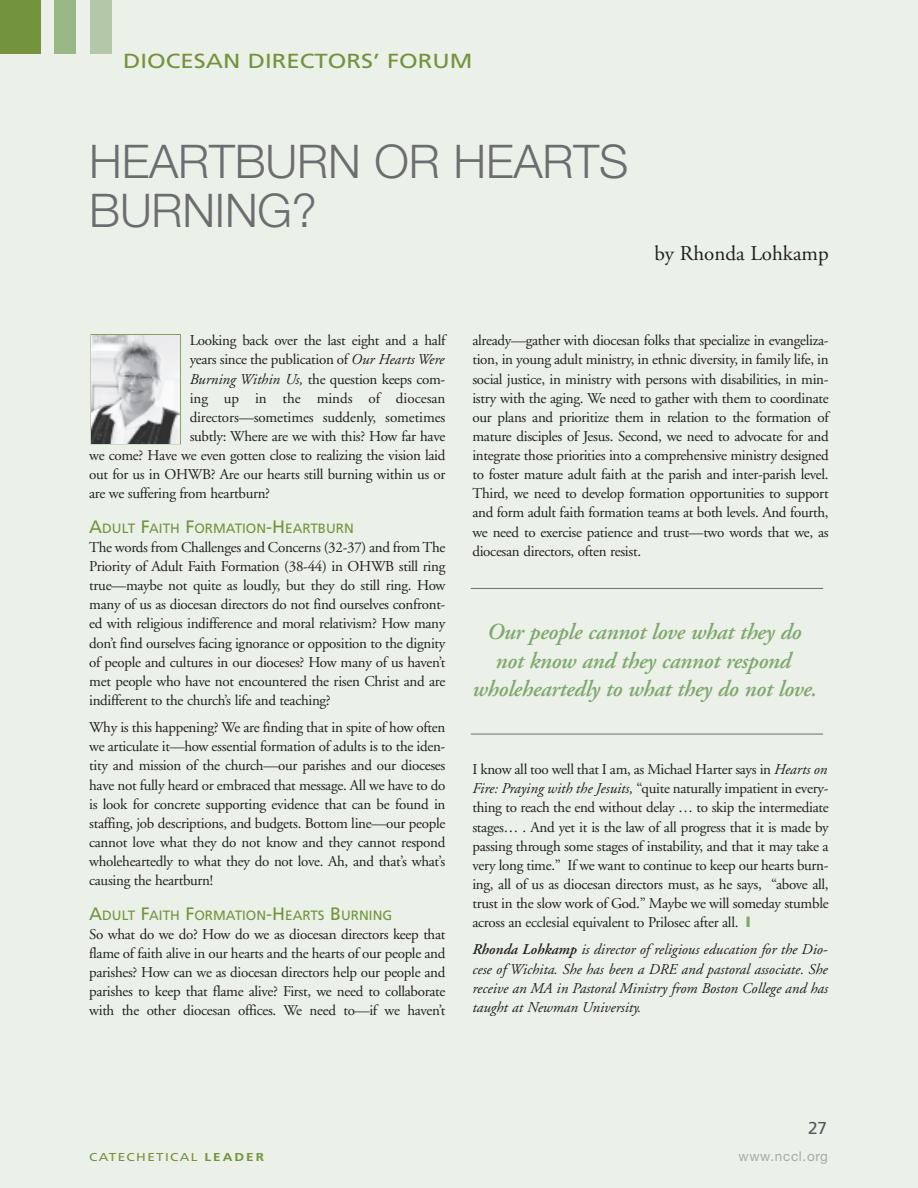
<style>
.page{position:relative;width:918px;height:1188px;background:#ebf1e8}
.page>*{position:absolute;margin:0;border:0;box-sizing:border-box;transform-origin:0 0}
.t1{font:46.5px/49.5px "Helvetica Neue Light TT";letter-spacing:-.005em;color:#6c6d70}
.t2{font:italic 600 22.8px/28.5px "Adobe Garamond";letter-spacing:-.015em;color:#80a86f;text-align:center}
.t3{font:21px "Adobe Garamond";color:#231f20}
.t4{font:20.4px "Frutiger";color:#73933d;scale:1.18 1}
.t5{font:17.25px "Frutiger";color:#57585a}
.t6{font:15px/19.2px "Adobe Garamond";letter-spacing:-.02em;color:#231f20;text-align:justify}
.t7{font:italic 15px/19.2px "Adobe Garamond";color:#231f20;text-align:justify}
.t8{font:15px "Adobe Garamond";color:#231f20}
.t9{font:13.5px "Frutiger";color:#73933d}
.t10{font:13.5px "Helvetica Neue";letter-spacing:.05em;color:#a8a9ad}
.t11{font:11.55px "Frutiger";letter-spacing:.1em;color:#73933d;scale:1.18 1}
.s1{font-style:italic}
.s2{font-size:18px}
.s3{color:#80a86f}
.s4{font-weight:600}
.s5{font-weight:700}
</style>
<div class="page">
<div style="left:54px;top:0;width:22px;height:54px;background:#97b786"></div>
<div style="left:0;top:0;width:40px;height:54px;background:#73933d"></div>
<div style="left:90px;top:0;width:22px;height:54px;background:#b3c9a5"></div>
<div style="left:91px;top:334px;width:90px;height:110px;border:1px solid #73933d"></div>
<img style="left:92px;top:335px;width:88px;height:108px">
<hr style="left:471px;top:588px;width:352px;height:1px;background:#6c6d70">
<hr style="left:471px;top:734px;width:352px;height:1px;background:#6c6d70">
<h3 class="t4" style="left:123px;top:53px;width:298px">DIOCESAN DIRECTORS’ FORUM</h3>
<h1 class="t1" style="left:89px;top:136px;width:541px">HEARTBURN OR HEARTS<br>BURNING?</h1>
<h3 class="t3" style="left:654px;top:245px;width:176px">by Rhonda Lohkamp</h3>
<p class="t6" style="left:190px;top:332px;width:257px">Looking back over the last eight and a half</p>
<p class="t6" style="left:190px;top:351px;width:256px">years since the publication of <span class="s1">Our Hearts Were</span></p>
<p class="t6" style="left:190px;top:371px;width:257px"><span class="s1">Burning Within Us,</span> the question keeps com-</p>
<p class="t8" style="left:190px;top:392px;width:257px">ing up in the minds of diocesan</p>
<p class="t6" style="left:190px;top:409px;width:257px">directors—sometimes suddenly, sometimes</p>
<p class="t6" style="left:190px;top:428px;width:257px">subtly: Where are we with this? How far have</p>
<p class="t6" style="left:89px;top:447px;width:358px">we come? Have we even gotten close to realizing the vision laid</p>
<p class="t6" style="left:89px;top:466px;width:358px">out for us in OHWB? Are our hearts still burning within us or</p>
<p class="t6" style="left:89px;top:485px;width:182px">are we suffering from heartburn?</p>
<p class="t9" style="left:89px;top:523px;width:266px"><span class="s2">A</span>DULT <span class="s2">F</span>AITH <span class="s2">F</span>ORMATION<span class="s2">-H</span>EARTBURN</p>
<p class="t6" style="left:89px;top:539px;width:358px">The words from Challenges and Concerns (32-37) and from The Priority of Adult Faith Formation (38-44) in OHWB still ring true—maybe not quite as loudly, but they do still ring. How many of us as diocesan directors do not find ourselves confront&shy;ed with religious indifference and moral relativism? How many don’t find ourselves facing ignorance or opposition to the dignity of people and cultures in our dioceses? How many of us haven’t met people who have not encountered the risen Christ and are indifferent to the church’s life and teaching?</p>
<p class="t6" style="left:89px;top:719px;width:358px">Why is this happening? We are finding that in spite of how often we articulate it—how essential formation of adults is to the iden&shy;tity and mission of the church—our parishes and our dioceses have not fully heard or embraced that message. All we have to do is look for concrete supporting evidence that can be found in staffing, job descriptions, and budgets. Bottom line—our people cannot love what they do not know and they cannot respond wholeheartedly to what they do not love. Ah, and that’s what’s causing the heartburn!</p>
<p class="t9" style="left:89px;top:910px;width:304px"><span class="s2">A</span>DULT <span class="s2">F</span>AITH <span class="s2">F</span>ORMATION<span class="s2">-H</span>EARTS <span class="s2">B</span>URNING</p>
<p class="t6" style="left:89px;top:926px;width:358px">So what do we do? How do we as diocesan directors keep that flame of faith alive in our hearts and the hearts of our people and parishes? How can we as diocesan directors help our people and parishes to keep that flame alive? First, we need to collaborate with the other diocesan offices. We need to—if we haven’t</p>
<p class="t6" style="left:472px;top:332px;width:358px">already—gather with diocesan folks that specialize in evangeliza&shy;tion, in young adult ministry, in ethnic diversity, in family life, in social justice, in ministry with persons with disabilities, in min&shy;istry with the aging. We need to gather with them to coordinate our plans and prioritize them in relation to the formation of mature disciples of Jesus. Second, we need to advocate for and integrate those priorities into a comprehensive ministry designed to foster mature adult faith at the parish and inter-parish level.<br>Third, we need to develop formation opportunities to support and form adult faith formation teams at both levels. And fourth, we need to exercise patience and trust—two words that we, as diocesan directors, often resist.</p>
<h2 class="t2" style="left:472px;top:620px;width:346px">Our people cannot love what they do not know and they cannot respond wholeheartedly to what they do not love.</h2>
<p class="t6" style="left:472px;top:761px;width:358px">I know all too well that I am, as Michael Harter says in <span class="s1">Hearts on Fire: Praying with the Jesuits,</span> “quite naturally impatient in every&shy;thing to reach the end without delay … to skip the intermediate stages… . And yet it is the law of all progress that it is made by passing through some stages of instability, and that it may take a very long time.” If we want to continue to keep our hearts burn&shy;ing, all of us as diocesan directors must, as he says, “above all, trust in the slow work of God.” Maybe we will someday stumble across an ecclesial equivalent to Prilosec after all. <span class="s3">❙</span></p>
<p class="t7" style="left:472px;top:941px;width:357px"><span class="s4">Rhonda Lohkamp</span> is director of religious education for the Dio&shy;cese of Wichita. She has been a DRE and pastoral associate. She receive an MA in Pastoral Ministry from Boston College and has taught at Newman University.</p>
<p class="t5" style="left:808px;top:1121px;width:21px">27</p>
<p class="t11" style="left:89px;top:1152px;width:150px">CATECHETICAL <span class="s5">LEADER</span></p>
<p class="t10" style="left:739px;top:1151px;width:91px">www.nccl.org</p>
</div>
